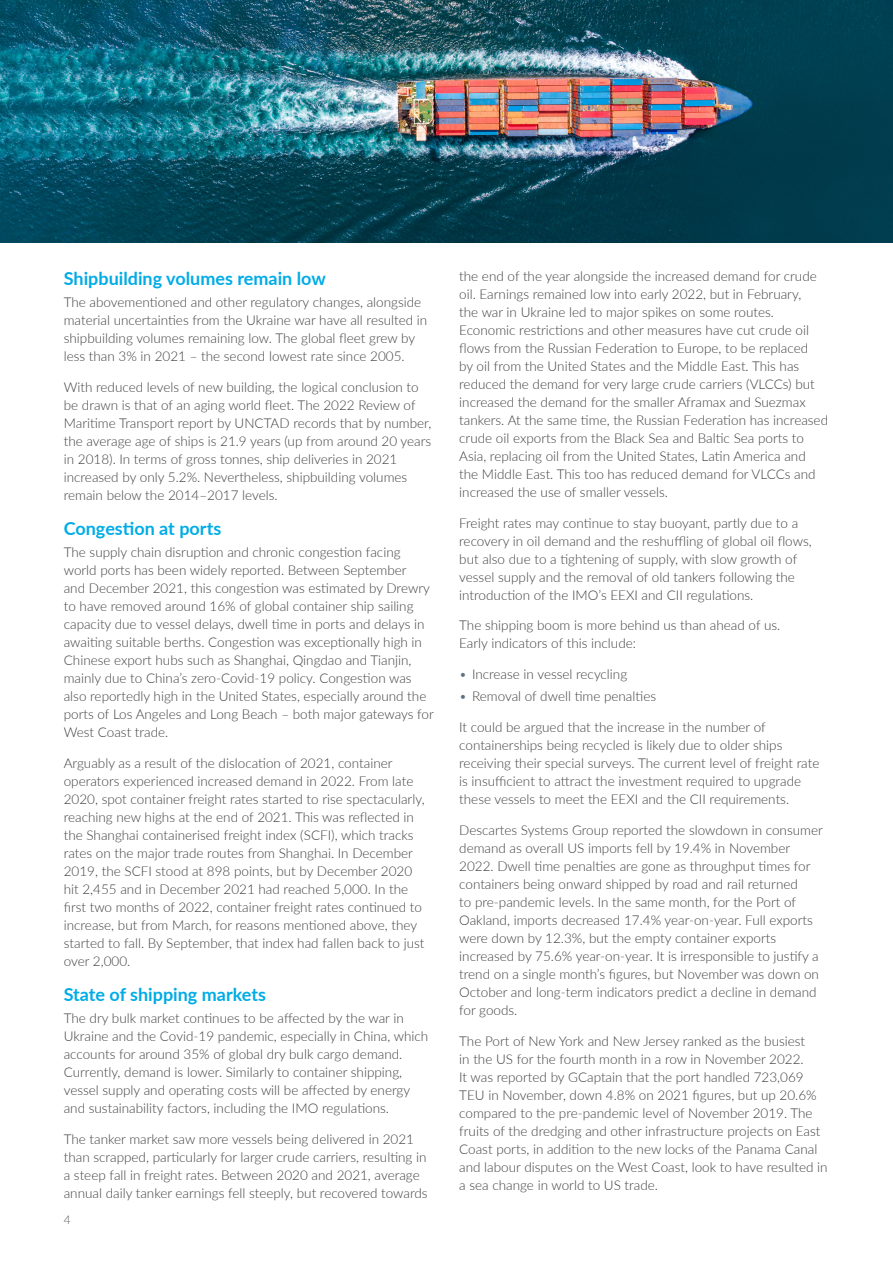
<style>
.page{position:relative;width:893px;height:1263px;background:#fff}
.page>*{position:absolute;margin:0;border:0;box-sizing:border-box;transform-origin:0 0}
.Heading_2{font:700 18px "Lato";color:#00ace6}
.Body_copy{font:300 13.5px/18px "Lato";color:#3e3e3f}
.t1{font:300 12px "Lato";color:#57585a}
.s1{color:#5d7384}
</style>
<div class="page">
<img style="left:0;top:0;width:893px;height:242px">
<p class="Heading_2" style="left:64px;top:265px;width:264px">Shipbuilding volumes remain low</p>
<p class="Body_copy" style="left:64px;top:292px;width:365px">The abovementioned and other regulatory changes, alongside material uncertainties from the Ukraine war have all resulted in shipbuilding volumes remaining low. The global fleet grew by less than 3% in 2021 – the second lowest rate since 2005.</p>
<p class="Body_copy" style="left:64px;top:377px;width:369px">With reduced levels of new building, the logical conclusion to be drawn is that of an aging world fleet. The 2022 Review of Maritime Transport report by UNCTAD records that by number, the average age of ships is 21.9 years (up from around 20 years in 2018). In terms of gross tonnes, ship deliveries in 2021 increased by only 5.2%. Nevertheless, shipbuilding volumes remain below the 2014–2017 levels.</p>
<p class="Heading_2" style="left:64px;top:515px;width:159px">Congestion at ports</p>
<p class="Body_copy" style="left:64px;top:543px;width:372px">The supply chain disruption and chronic congestion facing world ports has been widely reported. Between September<br>and December 2021, this congestion was estimated by Drewry to have removed around 16% of global container ship sailing capacity due to vessel delays, dwell time in ports and delays in awaiting suitable berths. Congestion was exceptionally high in Chinese export hubs such as Shanghai, Qingdao and Tianjin, mainly due to China’s zero-Covid-19 policy. Congestion was also reportedly high in the United States, especially around the ports of Los Angeles and Long Beach – both major gateways for West Coast trade.</p>
<p class="Body_copy" style="left:64px;top:753px;width:362px">Arguably as a result of the dislocation of 2021, container operators experienced increased demand in 2022. From late 2020, spot container freight rates started to rise spectacularly, reaching new highs at the end of 2021. This was reflected in the Shanghai containerised freight index (SCFI), which tracks rates on the major trade routes from Shanghai. In December 2019, the SCFI stood at 898 points, but by December 2020 hit 2,455 and in December 2021 had reached 5,000. In the first two months of 2022, container freight rates continued to increase, but from March, for reasons mentioned above, they started to fall. By September, that index had fallen back to just over 2,000.</p>
<p class="Heading_2" style="left:64px;top:981px;width:204px">State of shipping markets</p>
<p class="Body_copy" style="left:64px;top:1009px;width:366px">The dry bulk market continues to be affected by the war in Ukraine and the Covid-19 pandemic, especially in China, which accounts for around 35% of global dry bulk cargo demand.<br>Currently, demand is lower. Similarly to container shipping, vessel supply and operating costs will be affected by energy and sustainability factors, including the IMO regulations.</p>
<p class="Body_copy" style="left:64px;top:1130px;width:365px">The tanker market saw more vessels being delivered in 2021 than scrapped, particularly for larger crude carriers, resulting in a steep fall in freight rates. Between 2020 and 2021, average annual daily tanker earnings fell steeply, but recovered towards</p>
<p class="t1" style="left:64px;top:1211px;width:8px">4</p>
<p class="Body_copy" style="left:459px;top:267px;width:370px">the end of the year alongside the increased demand for crude oil. Earnings remained low into early 2022, but in February,<br>the war in Ukraine led to major spikes on some routes.<br>Economic restrictions and other measures have cut crude oil flows from the Russian Federation to Europe, to be replaced<br>by oil from the United States and the Middle East. This has reduced the demand for very large crude carriers (VLCCs) but increased the demand for the smaller Aframax and Suezmax tankers. At the same time, the Russian Federation has increased crude oil exports from the Black Sea and Baltic Sea ports to Asia, replacing oil from the United States, Latin America and the Middle East. This too has reduced demand for VLCCs and increased the use of smaller vessels.</p>
<p class="Body_copy" style="left:459px;top:513px;width:354px">Freight rates may continue to stay buoyant, partly due to a recovery in oil demand and the reshuffling of global oil flows, but also due to a tightening of supply, with slow growth of vessel supply and the removal of old tankers following the introduction of the IMO’s EEXI and CII regulations.</p>
<p class="Body_copy" style="left:459px;top:616px;width:323px">The shipping boom is more behind us than ahead of us.<br>Early indicators of this include:</p>
<p class="Body_copy" style="left:459px;top:665px;width:170px"><span class="s1">•</span> Increase in vessel recycling</p>
<p class="Body_copy" style="left:459px;top:687px;width:198px"><span class="s1">•</span> Removal of dwell time penalties</p>
<p class="Body_copy" style="left:459px;top:718px;width:362px">It could be argued that the increase in the number of containerships being recycled is likely due to older ships receiving their special surveys. The current level of freight rate is insufficient to attract the investment required to upgrade these vessels to meet the EEXI and the CII requirements.</p>
<p class="Body_copy" style="left:459px;top:821px;width:365px">Descartes Systems Group reported the slowdown in consumer demand as overall US imports fell by 19.4% in November 2022. Dwell time penalties are gone as throughput times for containers being onward shipped by road and rail returned<br>to pre-pandemic levels. In the same month, for the Port of Oakland, imports decreased 17.4% year-on-year. Full exports were down by 12.3%, but the empty container exports increased by 75.6% year-on-year. It is irresponsible to justify a trend on a single month’s figures, but November was down on October and long-term indicators predict a decline in demand for goods.</p>
<p class="Body_copy" style="left:459px;top:1031px;width:370px">The Port of New York and New Jersey ranked as the busiest<br>in the US for the fourth month in a row in November 2022.<br>It was reported by GCaptain that the port handled 723,069<br>TEU in November, down 4.8% on 2021 figures, but up 20.6% compared to the pre-pandemic level of November 2019. The fruits of the dredging and other infrastructure projects on East Coast ports, in addition to the new locks of the Panama Canal and labour disputes on the West Coast, look to have resulted in a sea change in world to US trade.</p>
</div>
